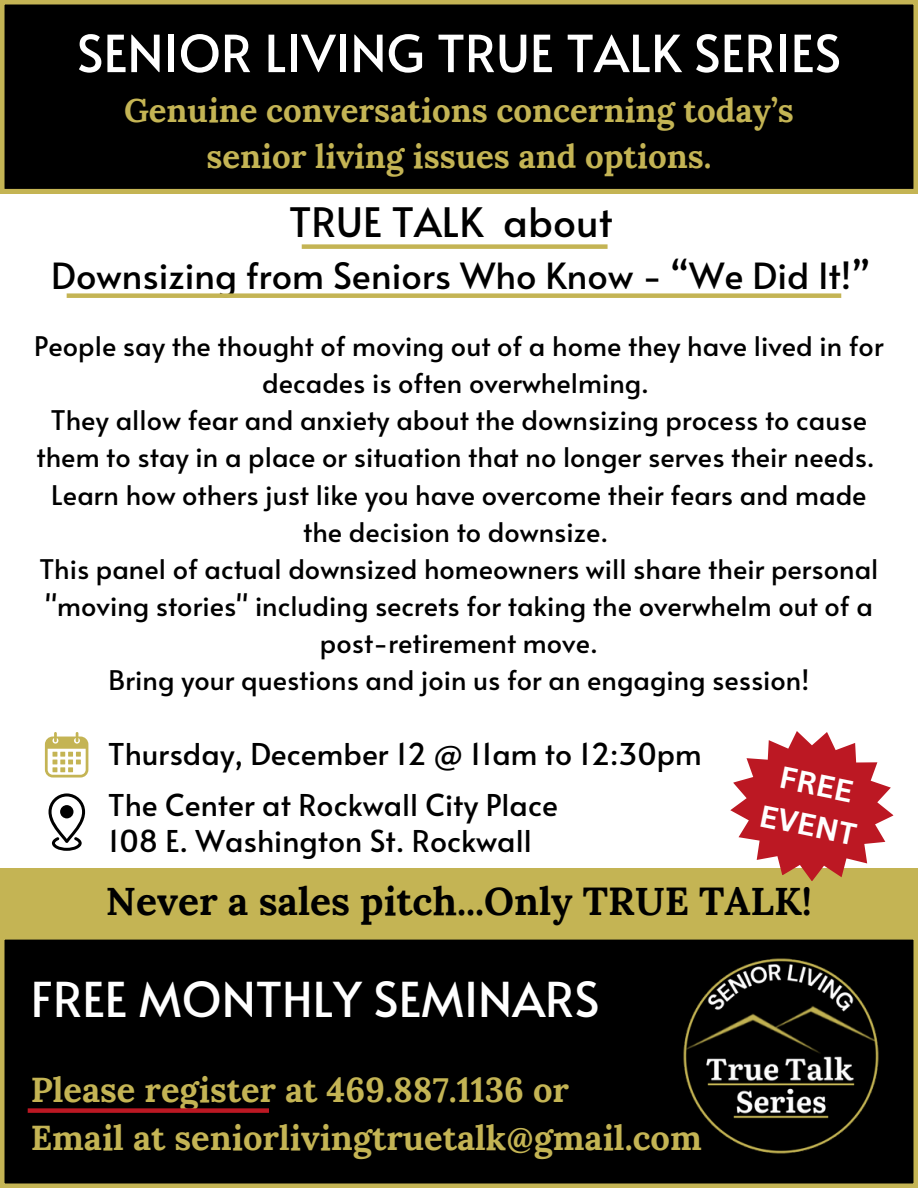
<style>
.page{position:relative;width:918px;height:1188px;background:#fff}
.page>*{position:absolute;margin:0;border:0;box-sizing:border-box;transform-origin:0 0}
.t1{font:51px "Alata";color:#fff}
.t2{font:48px "Alata";color:#fff}
.t3{font:40.5px "Alata";color:#000}
.t4{font:700 39px "Lora";color:#000}
.t5{font:36px "Alata";color:#000}
.t6{font:700 34.5px/47.2px "Lora";color:#c4b454}
.t7{font:700 33px/46.2px "Lora";color:#c4b454;text-align:center}
.t8{font:30px/36px "Alata";color:#000}
.t9{font:700 30px/41.7px "Canva Sans";color:#fff;text-align:center}
.t10{font:27px/37.2px "Alata";color:#000;text-align:center}
</style>
<div class="page">
<div style="left:0;top:0;width:918px;height:193px;background:#000"></div>
<div style="left:0;top:935px;width:918px;height:253px;background:#000"></div>
<div style="left:0;top:868px;width:918px;height:67px;background:#c4b454"></div>
<svg style="left:730px;top:731px;width:164px;height:150px"></svg>
<svg style="left:45px;top:732px;width:43px;height:46px"></svg>
<svg style="left:48px;top:793px;width:37px;height:58px"></svg>
<div style="left:60px;top:805px;width:13px;height:13px;background:#000;border-radius:50%"></div>
<img style="left:682px;top:955px;width:202px;height:202px">
<div style="left:302px;top:244px;width:306px;height:5px;background:#c4b454"></div>
<div style="left:67px;top:293px;width:774px;height:5px;background:#c4b454"></div>
<div style="left:28px;top:1108px;width:241px;height:5px;background:#bc1823"></div>
<p class="t1" style="left:77px;top:16px;width:766px">SENIOR LIVING TRUE TALK SERIES</p>
<h3 class="t7" style="left:124px;top:87px;width:671px">Genuine conversations concerning today’s senior living issues and options.</h3>
<p class="t3" style="left:289px;top:193px;width:325px">TRUE TALK about</p>
<p class="t5" style="left:51px;top:250px;width:820px">Downsizing from Seniors Who Know - “We Did It!”</p>
<h5 class="t10" style="left:34px;top:326px;width:851px">People say the thought of moving out of a home they have lived in for decades is often overwhelming.</h5>
<p class="t10" style="left:37px;top:401px;width:840px">They allow fear and anxiety about the downsizing process to cause them to stay in a place or situation that no longer serves their needs.</p>
<h6 class="t10" style="left:51px;top:475px;width:817px">Learn how others just like you have overcome their fears and made the decision to downsize.</h6>
<h6 class="t10" style="left:39px;top:549px;width:841px">This panel of actual downsized homeowners will share their personal "moving stories" including secrets for taking the overwhelm out of a post-retirement move.</h6>
<p class="t10" style="left:109px;top:661px;width:702px">Bring your questions and join us for an engaging session!</p>
<h2 class="t8" style="left:108px;top:735px;width:595px">Thursday, December 12 @ 11am to 12:30pm</h2>
<p class="t8" style="left:108px;top:786px;width:451px">The Center at Rockwall City Place<br>108 E. Washington St. Rockwall</p>
<h1 class="t9" style="left:773px;top:753px;width:100px;rotate:12deg">FREE<br>EVENT</h1>
<p class="t4" style="left:106px;top:876px;width:708px">Never a sales pitch...Only TRUE TALK!</p>
<p class="t2" style="left:31px;top:964px;width:570px">FREE MONTHLY SEMINARS</p>
<p class="t6" style="left:31px;top:1066px;width:673px">Please register at 469.887.1136 or<br>Email at seniorlivingtruetalk@gmail.com</p>
</div>
